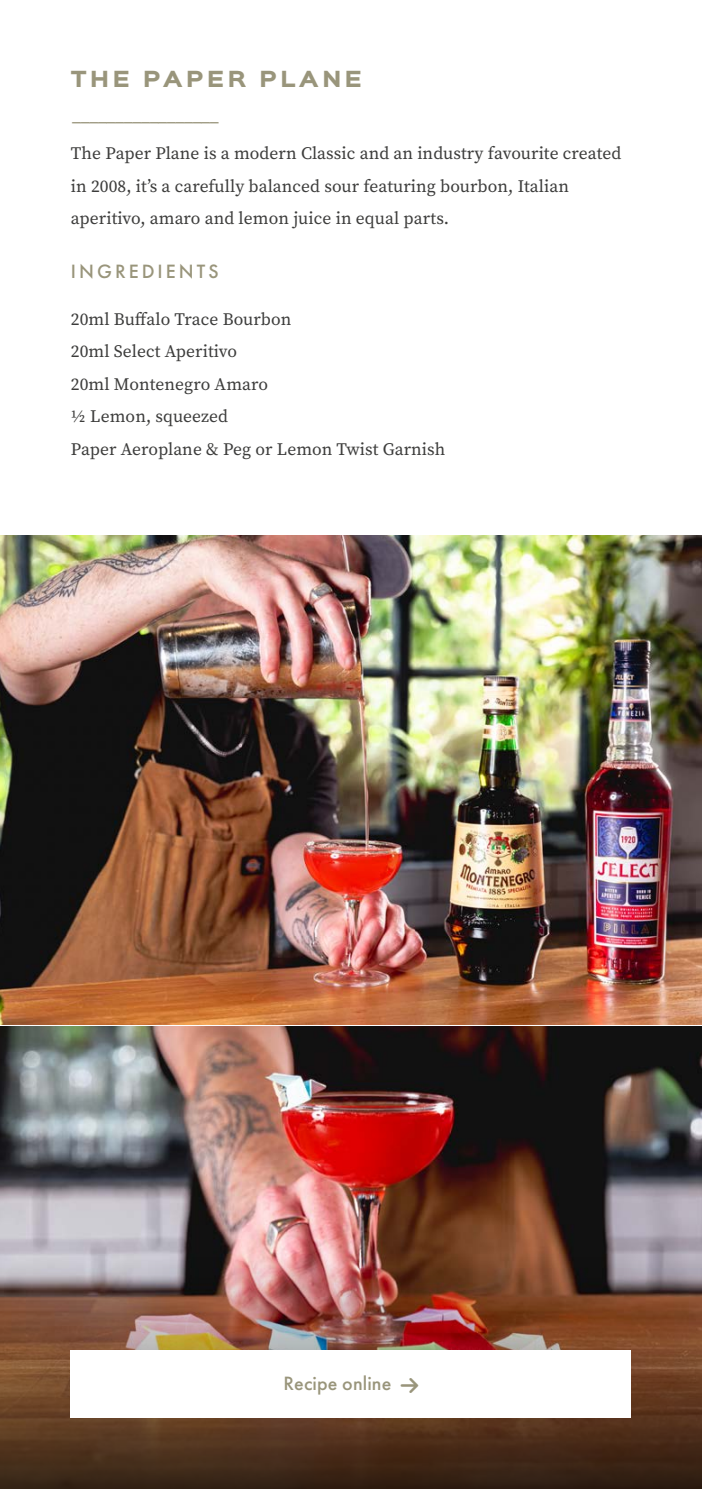
<style>
.page{position:relative;width:702px;height:1489px;background:#fff}
.page>*{position:absolute;margin:0;border:0;box-sizing:border-box;transform-origin:0 0}
.t1{font:20px "Futura PT";color:#99957b}
.t2{font:900 20px "Sinkin Sans 800";letter-spacing:.175em;color:#99957b}
.t3{font:500 20px "Futura PT";letter-spacing:.005em;color:#99957b}
.t4{font:500 20px "Futura PT";letter-spacing:.15em;color:#99957b}
.t5{font:17.5px/32.5px "Source Serif Pro";letter-spacing:.005em;color:#3c3c3b}
</style>
<div class="page">
<img style="left:0;top:1026px;width:702px;height:228px">
<img style="left:0;top:1254px;width:702px;height:234px">
<img style="left:0;top:535px;width:702px;height:489px">
<div style="left:71px;top:1350px;width:560px;height:67px;background:#fff"></div>
<p class="t2" style="left:71px;top:68px;width:292px">THE PAPER PLANE</p>
<p class="t1" style="left:71px;top:108px;width:151px">–––––––––––––––––</p>
<p class="t5" style="left:71px;top:137px;width:552px">The Paper Plane is a modern Classic and an industry favourite created in 2008, it’s a carefully balanced sour featuring bourbon, Italian aperitivo, amaro and lemon juice in equal parts.</p>
<p class="t4" style="left:71px;top:259px;width:149px">INGREDIENTS</p>
<p class="t5" style="left:71px;top:303px;width:376px">20ml Buffalo Trace Bourbon<br>20ml Select Aperitivo<br>20ml Montenegro Amaro<br>½ Lemon, squeezed<br>Paper Aeroplane &amp; Peg or Lemon Twist Garnish</p>
<p class="t3" style="left:283px;top:1371px;width:109px">Recipe online</p>
</div>
